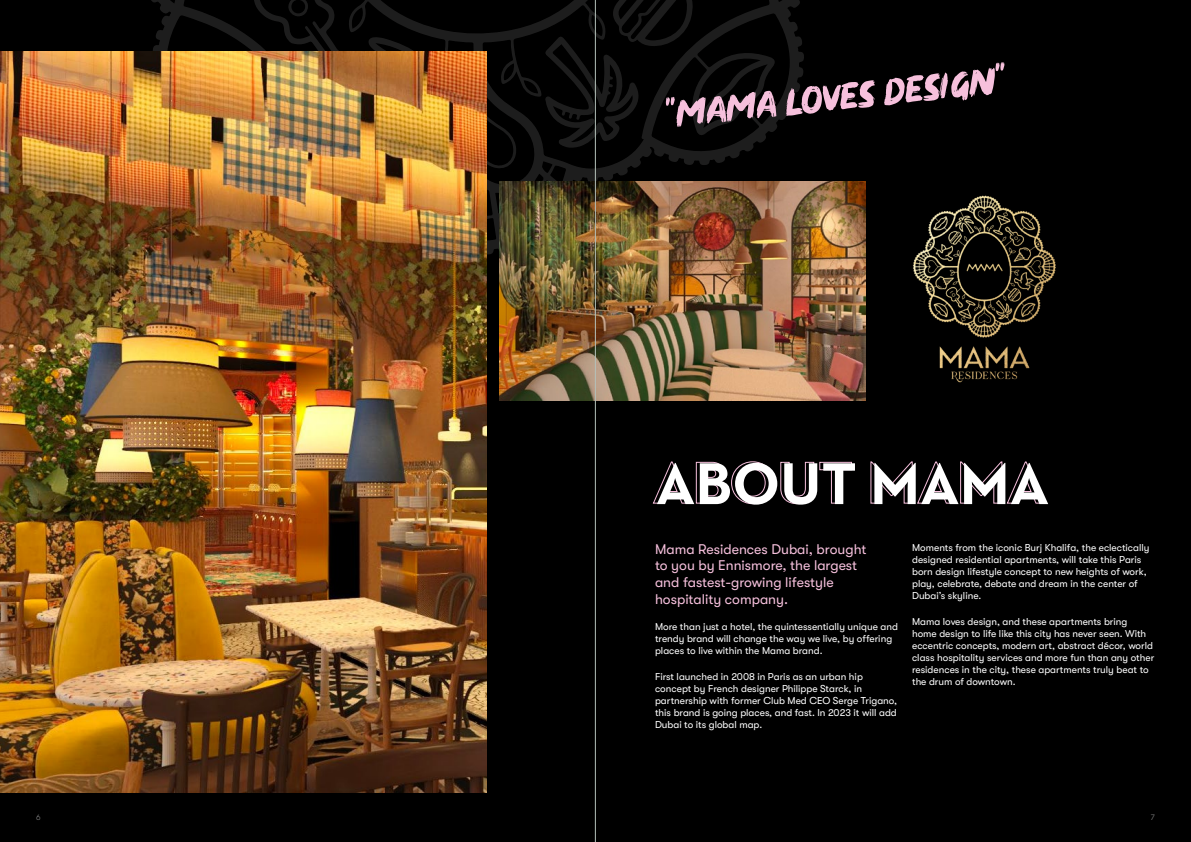
<style>
.page{position:relative;width:1191px;height:842px;background:#000}
.page>*{position:absolute;margin:0;border:0;box-sizing:border-box;transform-origin:0 0}
.t1{font:700 60px "Neutra Text";color:#fff}
.t2{font:48px "Dirty Brush";color:#f6c0dc}
.t3{font:14px/16.8px "GT Walsheim Pro";color:#f6c0dc}
.t4{font:10px/12px "GT Walsheim Pro";color:#fff}
.t5{font:300 8px "GT Walsheim Pro";color:#878787}
</style>
<div class="page">
<svg style="left:151px;top:0;width:715px;height:255px"></svg>
<svg style="left:545px;top:36px;width:95px;height:112px"></svg>
<svg style="left:288px;top:0;width:20px;height:16px"></svg>
<img style="left:912px;top:195px;width:144px;height:188px">
<img style="left:0;top:51px;width:486px;height:741px">
<img style="left:500px;top:181px;width:365px;height:219px">
<hr style="left:595px;top:0;width:1px;height:842px;background:#b5c1ba">
<h2 class="t2" style="left:655px;top:98px;width:353px;rotate:-6deg">“"mama loves design"</h2>
<h1 class="t1" style="left:655px;top:446px;width:395px">ABOUT MAMA</h1>
<h3 class="t3" style="left:655px;top:541px;width:213px">Mama Residences Dubai, brought to you by Ennismore, the largest and fastest-growing lifestyle hospitality company.</h3>
<p class="t4" style="left:655px;top:621px;width:244px">More than just a hotel, the quintessentially unique and trendy brand will change the way we live, by offering places to live within the Mama brand.</p>
<p class="t4" style="left:655px;top:671px;width:244px">First launched in 2008 in Paris as an urban hip concept by French designer Philippe Starck, in partnership with former Club Med CEO Serge Trigano, this brand is going places, and fast. In 2023 it will add Dubai to its global map.</p>
<p class="t4" style="left:912px;top:541px;width:239px">Moments from the iconic Burj Khalifa, the eclectically designed residential apartments, will take this Paris born design lifestyle concept to new heights of work, play, celebrate, debate and dream in the center of Dubai’s skyline.</p>
<p class="t4" style="left:912px;top:616px;width:244px">Mama loves design, and these apartments bring home design to life like this city has never seen. With eccentric concepts, modern art, abstract décor, world class hospitality services and more fun than any other residences in the city, these apartments truly beat to the drum of downtown.</p>
<p class="t5" style="left:36px;top:813px;width:6px">6</p>
<p class="t5" style="left:1151px;top:813px;width:5px">7</p>
</div>
